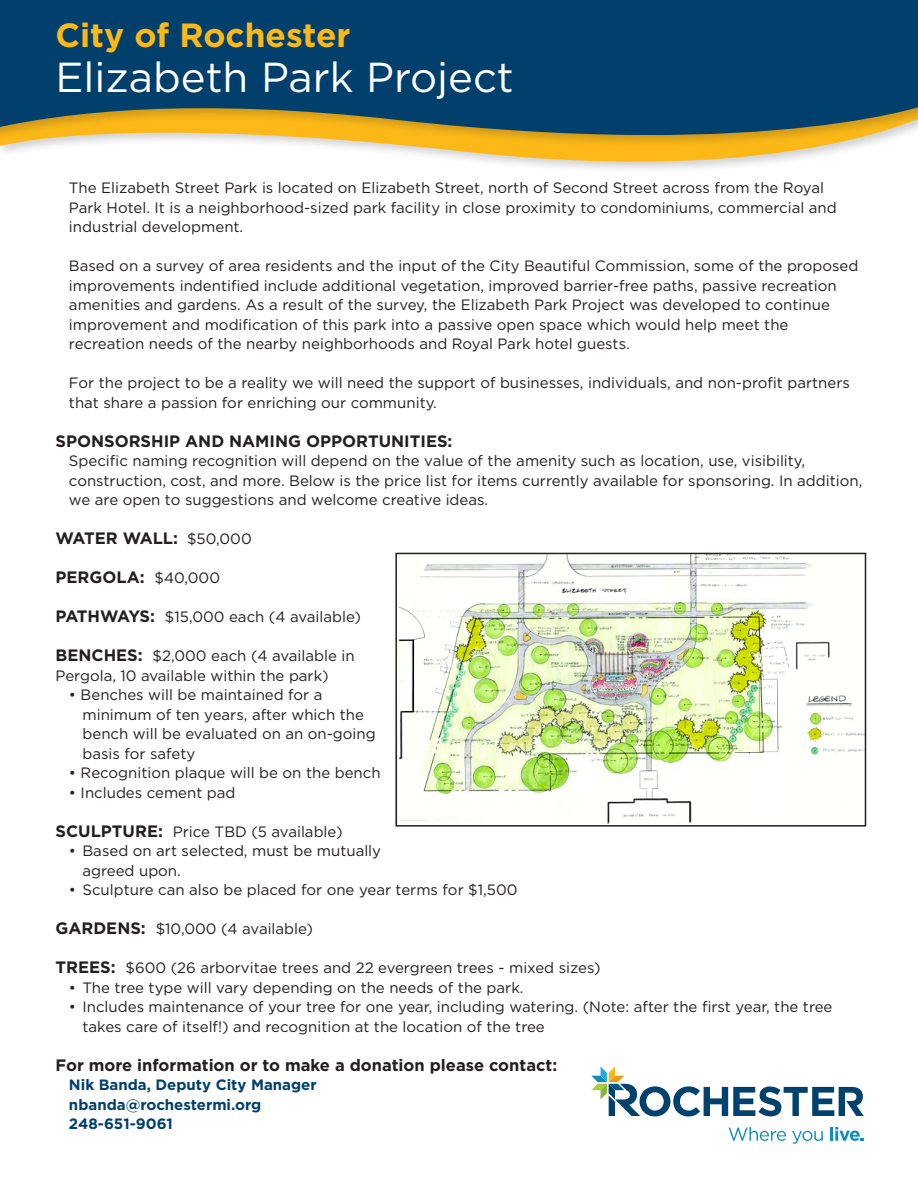
<style>
.page{position:relative;width:918px;height:1188px;background:#fff}
.page>*{position:absolute;margin:0;border:0;box-sizing:border-box;transform-origin:0 0}
.t1{font:41.85px "Gotham";color:#fff}
.t2{font:700 33.45px "Gotham";color:#fbb817}
.t3{font:700 16.5px "Gotham";color:#231f20}
.t4{font:15px/19.5px "Gotham";color:#231f20}
.t5{font:700 15px "Gotham";color:#01406d}
.s1{font-weight:400;font-size:15px}
.s2{font-weight:700;font-size:16.5px}
</style>
<div class="page">
<svg style="left:0;top:0;width:918px;height:169px;background:#446974"></svg>
<svg style="left:729px;top:1127px;width:57px;height:14px"></svg>
<svg style="left:792px;top:1131px;width:31px;height:13px"></svg>
<hr style="left:830px;top:1127px;width:3px;height:14px;background:#108dc0">
<svg style="left:835px;top:1127px;width:29px;height:14px"></svg>
<svg style="left:591px;top:1066px;width:273px;height:50px"></svg>
<img style="left:398px;top:556px;width:465px;height:268px">
<div style="left:395px;top:553px;width:471px;height:274px;border:2px solid #231f20"></div>
<p class="t2" style="left:55px;top:13px;width:297px">City of Rochester</p>
<p class="t1" style="left:55px;top:50px;width:460px">Elizabeth Park Project</p>
<p class="t4" style="left:69px;top:178px;width:769px">The Elizabeth Street Park is located on Elizabeth Street, north of Second Street across from the Royal<br>Park Hotel. It is a neighborhood-sized park facility in close proximity to condominiums, commercial and industrial development.</p>
<p class="t4" style="left:69px;top:256px;width:791px">Based on a survey of area residents and the input of the City Beautiful Commission, some of the proposed improvements indentified include additional vegetation, improved barrier-free paths, passive recreation amenities and gardens. As a result of the survey, the Elizabeth Park Project was developed to continue improvement and modification of this park into a passive open space which would help meet the recreation needs of the nearby neighborhoods and Royal Park hotel guests.</p>
<p class="t4" style="left:69px;top:373px;width:782px">For the project to be a reality we will need the support of businesses, individuals, and non-profit partners that share a passion for enriching our community.</p>
<p class="t3" style="left:55px;top:430px;width:399px">SPONSORSHIP AND NAMING OPPORTUNITIES:</p>
<p class="t4" style="left:69px;top:451px;width:795px">Specific naming recognition will depend on the value of the amenity such as location, use, visibility, construction, cost, and more. Below is the price list for items currently available for sponsoring. In addition, we are open to suggestions and welcome creative ideas.</p>
<p class="t3" style="left:55px;top:528px;width:198px">WATER WALL: <span class="s1">$50,000</span></p>
<p class="t3" style="left:55px;top:567px;width:166px">PERGOLA: <span class="s1">$40,000</span></p>
<p class="t4" style="left:55px;top:607px;width:307px"><span class="s2">PATHWAYS:</span> $15,000 each (4 available)</p>
<p class="t4" style="left:55px;top:646px;width:301px"><span class="s2">BENCHES:</span> $2,000 each (4 available in<br>Pergola, 10 available within the park)</p>
<p class="t4" style="left:82px;top:685px;width:295px;text-indent:-14px">• Benches will be maintained for a minimum of ten years, after which the bench will be evaluated on an on-going basis for safety</p>
<p class="t4" style="left:69px;top:763px;width:313px">• Recognition plaque will be on the bench</p>
<p class="t4" style="left:69px;top:783px;width:168px">• Includes cement pad</p>
<p class="t4" style="left:55px;top:822px;width:289px"><span class="s2">SCULPTURE:</span> Price TBD (5 available)</p>
<p class="t4" style="left:82px;top:841px;width:300px;text-indent:-14px">• Based on art selected, must be mutually agreed upon.</p>
<p class="t4" style="left:69px;top:880px;width:450px">• Sculpture can also be placed for one year terms for $1,500</p>
<p class="t4" style="left:55px;top:919px;width:259px"><span class="s2">GARDENS:</span> $10,000 (4 available)</p>
<p class="t4" style="left:55px;top:958px;width:547px"><span class="s2">TREES:</span> $600 (26 arborvitae trees and 22 evergreen trees - mixed sizes)</p>
<p class="t4" style="left:69px;top:978px;width:456px">• The tree type will vary depending on the needs of the park.</p>
<p class="t4" style="left:82px;top:997px;width:752px;text-indent:-14px">• Includes maintenance of your tree for one year, including watering. (Note: after the first year, the tree takes care of itself!) and recognition at the location of the tree</p>
<p class="t3" style="left:55px;top:1054px;width:503px">For more information or to make a donation please contact:</p>
<p class="t5" style="left:69px;top:1075px;width:249px">Nik Banda, Deputy City Manager</p>
<p class="t5" style="left:69px;top:1095px;width:194px">nbanda@rochestermi.org</p>
<p class="t5" style="left:69px;top:1114px;width:105px">248-651-9061</p>
</div>
